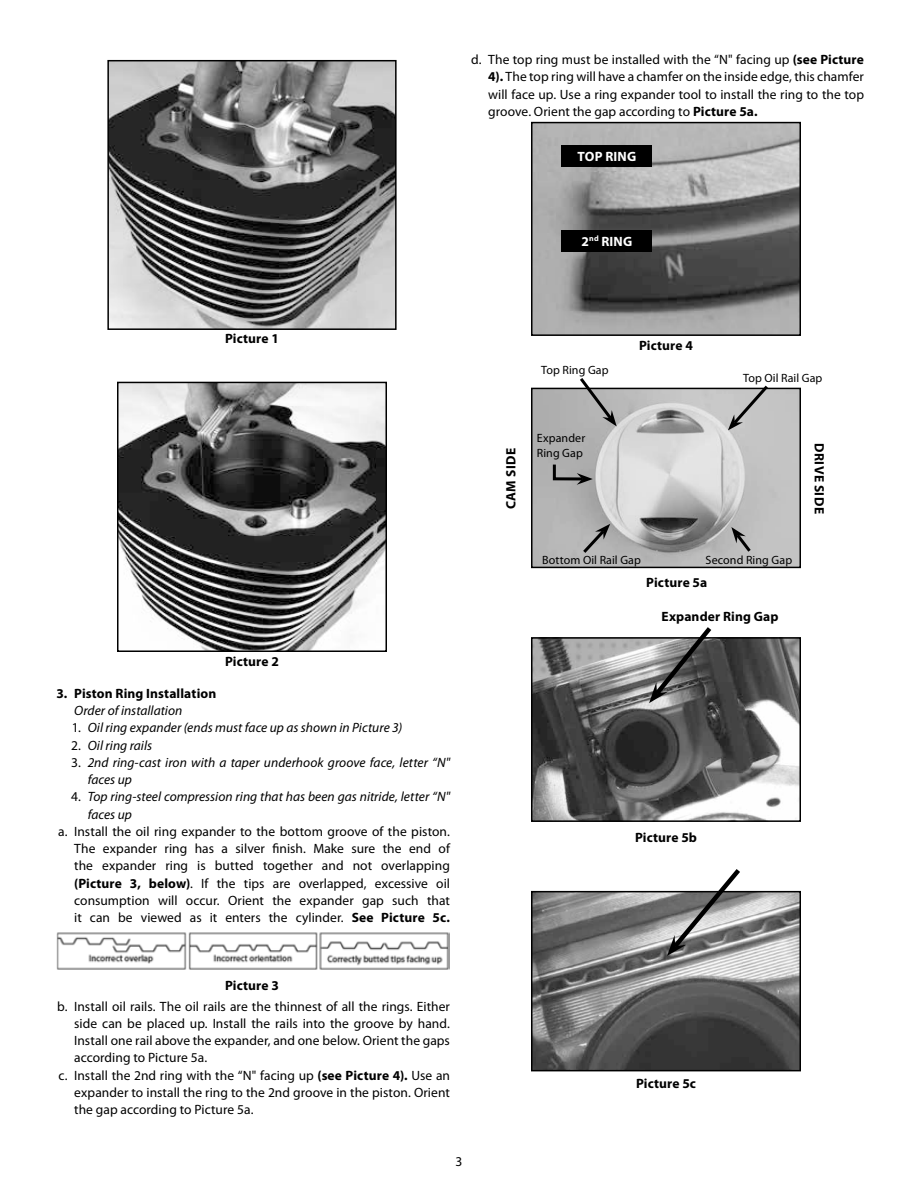
<style>
.page{position:relative;width:918px;height:1188px;background:#fff}
.page>*{position:absolute;margin:0;border:0;box-sizing:border-box;transform-origin:0 0}
.t1{font:13.5px/17.2px "Myriad Pro";color:#000;text-align:justify}
.t2{font:italic 13.5px/17.2px "Myriad Pro";color:#000}
.t3{font:700 13.5px "Myriad Pro";letter-spacing:.01em;color:#000}
.t4{font:700 13.5px "Myriad Pro";letter-spacing:.01em;color:#fff}
.t5{font:700 13.5px "Myriad Pro";letter-spacing:.03em;color:#000}
.t6{font:12px/15px "Myriad Pro";letter-spacing:.01em;color:#000}
.s1{font-weight:700}
.s2{font-style:normal}
</style>
<div class="page">
<img style="left:534px;top:125px;width:264px;height:208px">
<div style="left:531px;top:122px;width:270px;height:214px;border:2px solid #000"></div>
<img style="left:534px;top:391px;width:264px;height:174px">
<div style="left:531px;top:388px;width:270px;height:180px;border:2px solid #000"></div>
<img style="left:534px;top:640px;width:264px;height:179px">
<div style="left:531px;top:637px;width:270px;height:185px;border:2px solid #000"></div>
<img style="left:534px;top:894px;width:264px;height:174px">
<div style="left:531px;top:891px;width:270px;height:180px;border:2px solid #000"></div>
<img style="left:110px;top:63px;width:284px;height:264px">
<div style="left:107px;top:60px;width:290px;height:270px;border:2px solid #000"></div>
<img style="left:120px;top:385px;width:264px;height:264px">
<div style="left:117px;top:382px;width:270px;height:270px;border:2px solid #000"></div>
<img style="left:56px;top:932px;width:394px;height:38px">
<svg style="left:577px;top:378px;width:40px;height:48px"></svg>
<svg style="left:551px;top:462px;width:42px;height:23px"></svg>
<svg style="left:731px;top:527px;width:23px;height:28px"></svg>
<svg style="left:728px;top:385px;width:43px;height:45px;background:#aeaeae"></svg>
<svg style="left:580px;top:524px;width:30px;height:32px"></svg>
<div style="left:562px;top:145px;width:90px;height:21px;background:#000"></div>
<div style="left:562px;top:230px;width:90px;height:22px;background:#000"></div>
<svg style="left:649px;top:627px;width:67px;height:76px;background:#797979"></svg>
<svg style="left:667px;top:869px;width:78px;height:87px"></svg>
<p class="t1" style="left:488px;top:51px;width:377px;text-indent:-17px">d. The top ring must be installed with the “N" facing up <span class="s1">(see Picture 4).</span> The top ring will have a chamfer on the inside edge, this chamfer will face up. Use a ring expander tool to install the ring to the top groove. Orient the gap according to <span class="s1">Picture 5a.</span></p>
<p class="t4" style="left:578px;top:147px;width:60px">TOP RING</p>
<p class="t4" style="left:582px;top:233px;width:52px">2<sup>nd</sup> RING</p>
<p class="t3" style="left:225px;top:329px;width:55px">Picture 1</p>
<p class="t3" style="left:225px;top:652px;width:55px">Picture 2</p>
<p class="t3" style="left:56px;top:684px;width:161px">3. Piston Ring Installation</p>
<p class="t2" style="left:74px;top:702px;width:110px">Order of installation</p>
<p class="t2" style="left:72px;top:719px;width:332px"><span class="s2">1.</span> Oil ring expander (ends must face up as shown in Picture 3)</p>
<p class="t2" style="left:71px;top:736px;width:82px"><span class="s2">2.</span> Oil ring rails</p>
<p class="t2" style="left:88px;top:753px;width:364px;text-indent:-16px"><span class="s2">3.</span> 2nd ring-cast iron with a taper underhook groove face, letter “N" faces up</p>
<p class="t2" style="left:88px;top:788px;width:364px;text-indent:-17px"><span class="s2">4.</span> Top ring-steel compression ring that has been gas nitride, letter “N" faces up</p>
<p class="t1" style="left:74px;top:822px;width:377px;text-indent:-16px">a. Install the oil ring expander to the bottom groove of the piston.<br>The expander ring has a silver finish. Make sure the end of the expander ring is butted together and not overlapping <span class="s1">(Picture 3, below)</span>. If the tips are overlapped, excessive oil consumption will occur. Orient the expander gap such that it can be viewed as it enters the cylinder. <span class="s1">See Picture 5c.</span></p>
<p class="t3" style="left:225px;top:976px;width:55px">Picture 3</p>
<p class="t1" style="left:57px;top:997px;width:394px">b. Install oil rails. The oil rails are the thinnest of all the rings. Either</p>
<p class="t1" style="left:74px;top:1014px;width:377px">side can be placed up. Install the rails into the groove by hand.</p>
<p class="t1" style="left:74px;top:1032px;width:377px">Install one rail above the expander, and one below. Orient the gaps</p>
<p class="t1" style="left:74px;top:1049px;width:134px">according to Picture 5a.</p>
<p class="t1" style="left:58px;top:1066px;width:393px">c. Install the 2nd ring with the “N" facing up <span class="s1">(see Picture 4).</span> Use an</p>
<p class="t1" style="left:74px;top:1083px;width:377px">expander to install the ring to the 2nd groove in the piston. Orient</p>
<p class="t1" style="left:74px;top:1101px;width:181px">the gap according to Picture 5a.</p>
<p class="t1" style="left:456px;top:1153px;width:8px">3</p>
<p class="t6" style="left:541px;top:362px;width:69px">Top Ring Gap</p>
<p class="t3" style="left:639px;top:337px;width:55px">Picture 4</p>
<p class="t6" style="left:743px;top:370px;width:81px">Top Oil Rail Gap</p>
<p class="t6" style="left:537px;top:430px;width:50px">Expander<br>Ring Gap</p>
<p class="t3" style="left:502px;top:509px;width:63px;rotate:-90deg">CAM SIDE</p>
<p class="t5" style="left:828px;top:443px;width:72px;rotate:90deg">DRIVE SIDE</p>
<p class="t6" style="left:542px;top:552px;width:100px">Bottom Oil Rail Gap</p>
<p class="t6" style="left:706px;top:552px;width:88px">Second Ring Gap</p>
<p class="t3" style="left:646px;top:573px;width:63px">Picture 5a</p>
<p class="t3" style="left:661px;top:608px;width:119px">Expander Ring Gap</p>
<p class="t3" style="left:635px;top:828px;width:63px">Picture 5b</p>
<p class="t3" style="left:636px;top:1075px;width:61px">Picture 5c</p>
</div>
